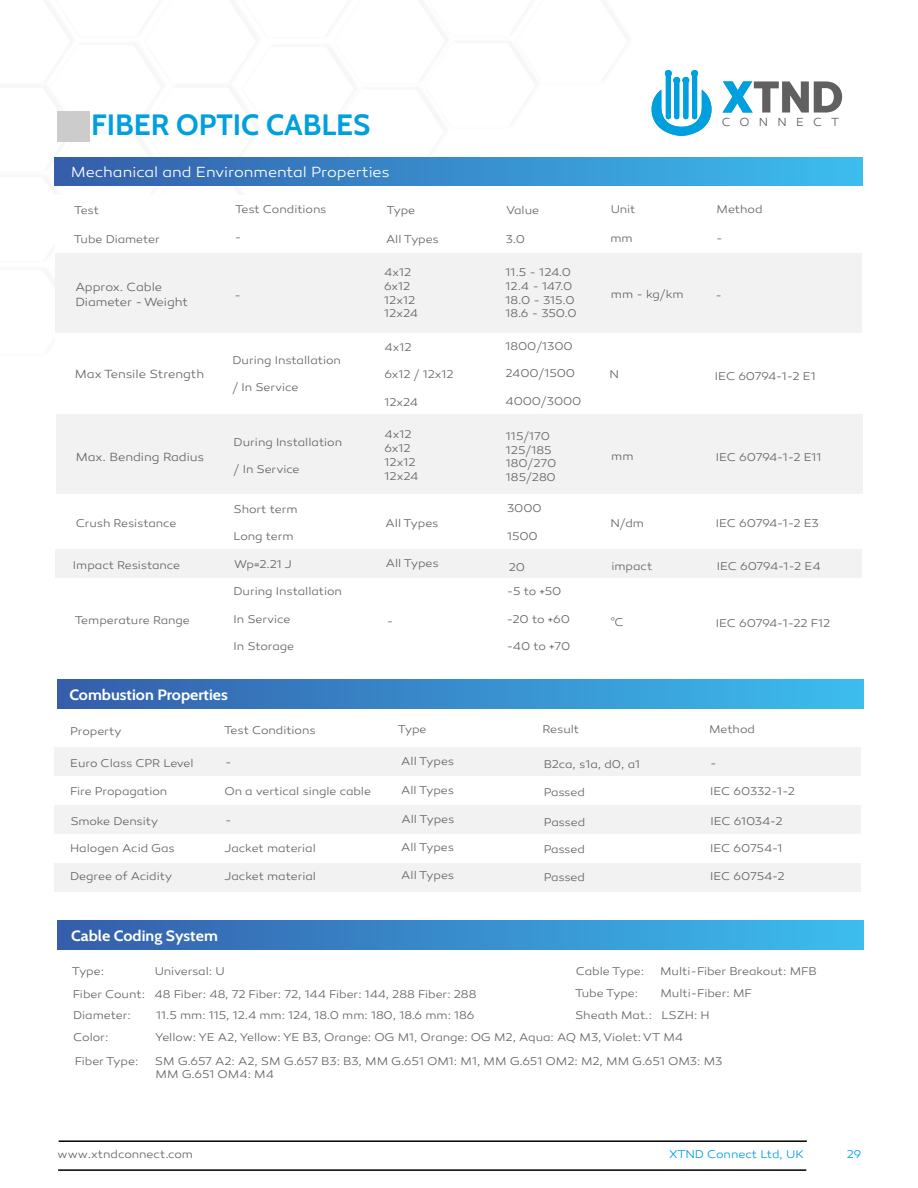
<style>
.page{position:relative;width:918px;height:1188px;background:#fff}
.page>*{position:absolute;margin:0;border:0;box-sizing:border-box;transform-origin:0 0}
.t1{font:29.4px "Cabin";color:#00a0df}
.t2{font:15px "Cabin";color:#fff;scale:1.07 1}
.t3{font:15px "Canaro Light DEMO";letter-spacing:-.005em;color:#fff;scale:1.07 1}
.t4{font:12px/14.4px "Canaro Light DEMO";letter-spacing:-.005em;color:#666;scale:1.07 1}
.t5{font:12px "Canaro Light DEMO";letter-spacing:.77em;color:#606060}
.t6{font:11.4px/13.8px "Canaro Light DEMO";letter-spacing:-.005em;color:#666;scale:1.07 1}
.t7{font:11.4px "Canaro Light DEMO";letter-spacing:-.005em;color:#00a0df;scale:1.07 1}
.t8{font:11.4px "Cabin";color:#666;scale:1.07 1}
.s1{font-family:"Cabin"}
.s2{font-family:"Canaro Light DEMO"}
</style>
<div class="page">
<div style="left:54px;top:157px;width:808px;height:29px;background:linear-gradient(to right,#355daa,#3cbded)"></div>
<div style="left:54px;top:805px;width:807px;height:29px;background:#f2f2f2"></div>
<div style="left:54px;top:863px;width:807px;height:29px;background:#f2f2f2"></div>
<div style="left:57px;top:920px;width:807px;height:29px;background:linear-gradient(to right,#355daa,#3cbdee)"></div>
<div style="left:57px;top:111px;width:33px;height:30px;background:#ccc"></div>
<div style="left:54px;top:747px;width:807px;height:29px;background:#f2f2f2"></div>
<div style="left:56px;top:252px;width:806px;height:81px;background:#f2f2f2"></div>
<hr style="left:59px;top:1140px;width:748px;height:2px;background:#000">
<hr style="left:58px;top:1169px;width:748px;height:2px;background:#000">
<div style="left:56px;top:414px;width:806px;height:82px;background:#f2f2f2"></div>
<div style="left:56px;top:495px;width:806px;height:54px;background:#fff"></div>
<div style="left:55px;top:549px;width:806px;height:29px;background:#f2f2f2"></div>
<svg style="left:723px;top:81px;width:119px;height:32px"></svg>
<svg style="left:651px;top:70px;width:61px;height:66px"></svg>
<div style="left:57px;top:680px;width:806px;height:28px;background:linear-gradient(to right,#355daa,#3cbded)"></div>
<h1 class="t1" style="left:91px;top:102px;width:281px">FIBER OPTIC CABLES</h1>
<h2 class="t3" style="left:71px;top:165px;width:300px">Mechanical and Environmental Properties</h2>
<p class="t6" style="left:74px;top:204px;width:25px">Test</p>
<p class="t6" style="left:235px;top:203px;width:87px">Test Conditions</p>
<p class="t6" style="left:386px;top:204px;width:28px">Type</p>
<p class="t6" style="left:506px;top:204px;width:32px">Value</p>
<p class="t6" style="left:611px;top:203px;width:25px">Unit</p>
<p class="t6" style="left:717px;top:203px;width:45px">Method</p>
<p class="t5" style="left:722px;top:116px;width:119px">CONNECT</p>
<p class="t6" style="left:74px;top:233px;width:82px">Tube Diameter</p>
<p class="t6" style="left:235px;top:231px;width:8px">-</p>
<p class="t6" style="left:386px;top:233px;width:51px">All Types</p>
<p class="t6" style="left:506px;top:233px;width:19px">3.0</p>
<p class="t6" style="left:610px;top:232px;width:22px">mm</p>
<p class="t6" style="left:716px;top:232px;width:8px">-</p>
<p class="t4" style="left:75px;top:281px;width:107px">Approx. Cable<br>Diameter - Weight</p>
<p class="t4" style="left:75px;top:368px;width:122px">Max Tensile Strength</p>
<p class="t6" style="left:384px;top:266px;width:33px">4x12<br>6x12<br>12x12<br>12x24</p>
<p class="t6" style="left:506px;top:266px;width:68px">11.5 - 124.0<br>12.4 - 147.0<br>18.0 - 315.0<br>18.6 - 350.0</p>
<p class="t6" style="left:235px;top:289px;width:8px">-</p>
<p class="t6" style="left:611px;top:288px;width:70px">mm - kg/km</p>
<p class="t6" style="left:716px;top:289px;width:8px">-</p>
<p class="t6" style="left:232px;top:354px;width:103px">During Installation</p>
<p class="t6" style="left:232px;top:381px;width:63px">/ In Service</p>
<p class="t6" style="left:384px;top:341px;width:27px">4x12</p>
<p class="t6" style="left:384px;top:368px;width:66px">6x12 / 12x12</p>
<p class="t6" style="left:384px;top:396px;width:33px">12x24</p>
<p class="t6" style="left:506px;top:340px;width:64px">1800/1300</p>
<p class="t6" style="left:506px;top:367px;width:66px">2400/1500</p>
<p class="t6" style="left:506px;top:395px;width:72px">4000/3000</p>
<p class="t6" style="left:609px;top:368px;width:10px">N</p>
<p class="t6" style="left:715px;top:370px;width:96px">IEC 60794-1-2 E1</p>
<p class="t6" style="left:385px;top:428px;width:33px">4x12<br>6x12<br>12x12<br>12x24</p>
<p class="t6" style="left:506px;top:430px;width:48px">115/170<br>125/185<br>180/270<br>185/280</p>
<p class="t6" style="left:234px;top:436px;width:103px">During Installation</p>
<p class="t6" style="left:234px;top:463px;width:63px">/ In Service</p>
<p class="t4" style="left:76px;top:451px;width:122px">Max. Bending Radius</p>
<p class="t6" style="left:611px;top:450px;width:22px">mm</p>
<p class="t6" style="left:716px;top:451px;width:100px">IEC 60794-1-2 E11</p>
<p class="t6" style="left:76px;top:517px;width:96px">Crush Resistance</p>
<p class="t6" style="left:233px;top:503px;width:61px">Short term</p>
<p class="t6" style="left:233px;top:530px;width:58px">Long term</p>
<p class="t6" style="left:507px;top:502px;width:34px">3000</p>
<p class="t6" style="left:507px;top:530px;width:30px">1500</p>
<p class="t6" style="left:386px;top:517px;width:51px">All Types</p>
<p class="t6" style="left:610px;top:517px;width:33px">N/dm</p>
<p class="t6" style="left:716px;top:517px;width:98px">IEC 60794-1-2 E3</p>
<p class="t6" style="left:73px;top:559px;width:102px">Impact Resistance</p>
<p class="t6" style="left:234px;top:558px;width:55px">Wp<span class="s1">=</span>2.21 J</p>
<p class="t6" style="left:386px;top:557px;width:51px">All Types</p>
<p class="t6" style="left:509px;top:561px;width:17px">20</p>
<p class="t6" style="left:611px;top:560px;width:40px">impact</p>
<p class="t6" style="left:717px;top:560px;width:99px">IEC 60794-1-2 E4</p>
<p class="t6" style="left:75px;top:614px;width:109px">Temperature Range</p>
<p class="t6" style="left:234px;top:585px;width:103px">During Installation</p>
<p class="t6" style="left:234px;top:613px;width:55px">In Service</p>
<p class="t6" style="left:234px;top:640px;width:58px">In Storage</p>
<p class="t6" style="left:507px;top:585px;width:52px">-5 to <span class="s1">+</span>50</p>
<p class="t6" style="left:507px;top:613px;width:60px">-20 to <span class="s1">+</span>60</p>
<p class="t6" style="left:507px;top:640px;width:61px">-40 to <span class="s1">+</span>70</p>
<p class="t8" style="left:611px;top:613px;width:13px">°<span class="s2">C</span></p>
<p class="t6" style="left:387px;top:615px;width:8px">-</p>
<p class="t6" style="left:716px;top:617px;width:108px">IEC 60794-1-22 F12</p>
<h2 class="t2" style="left:69px;top:683px;width:150px">Combustion Properties</h2>
<p class="t6" style="left:70px;top:725px;width:50px">Property</p>
<p class="t6" style="left:224px;top:724px;width:87px">Test Conditions</p>
<p class="t6" style="left:398px;top:723px;width:28px">Type</p>
<p class="t6" style="left:543px;top:723px;width:36px">Result</p>
<p class="t6" style="left:709px;top:723px;width:45px">Method</p>
<p class="t6" style="left:70px;top:757px;width:117px">Euro Class CPR Level</p>
<p class="t6" style="left:225px;top:756px;width:8px">-</p>
<p class="t6" style="left:401px;top:755px;width:51px">All Types</p>
<p class="t6" style="left:544px;top:758px;width:92px">B2ca, s1a, d0, a1</p>
<p class="t6" style="left:710px;top:757px;width:8px">-</p>
<p class="t6" style="left:70px;top:785px;width:92px">Fire Propagation</p>
<p class="t6" style="left:224px;top:785px;width:138px">On a vertical single cable</p>
<p class="t6" style="left:401px;top:784px;width:51px">All Types</p>
<p class="t6" style="left:544px;top:786px;width:40px">Passed</p>
<p class="t6" style="left:710px;top:785px;width:81px">IEC 60332-1-2</p>
<p class="t6" style="left:70px;top:815px;width:84px">Smoke Density</p>
<p class="t6" style="left:401px;top:813px;width:51px">All Types</p>
<p class="t6" style="left:544px;top:816px;width:40px">Passed</p>
<p class="t6" style="left:710px;top:815px;width:69px">IEC 61034-2</p>
<p class="t6" style="left:70px;top:842px;width:99px">Halogen Acid Gas</p>
<p class="t6" style="left:224px;top:842px;width:87px">Jacket material</p>
<p class="t6" style="left:401px;top:841px;width:51px">All Types</p>
<p class="t6" style="left:544px;top:843px;width:40px">Passed</p>
<p class="t6" style="left:710px;top:842px;width:69px">IEC 60754-1</p>
<p class="t6" style="left:70px;top:870px;width:97px">Degree of Acidity</p>
<p class="t6" style="left:225px;top:870px;width:87px">Jacket material</p>
<p class="t6" style="left:401px;top:869px;width:51px">All Types</p>
<p class="t6" style="left:544px;top:871px;width:40px">Passed</p>
<p class="t6" style="left:710px;top:870px;width:71px">IEC 60754-2</p>
<p class="t6" style="left:225px;top:814px;width:8px">-</p>
<h2 class="t2" style="left:71px;top:924px;width:139px">Cable Coding System</h2>
<p class="t6" style="left:72px;top:965px;width:32px">Type:</p>
<p class="t6" style="left:73px;top:961px;width:379px;line-height:22.6px;text-indent:82px">Universal: U<br>Fiber Count: 48 Fiber: 48, 72 Fiber: 72, 144 Fiber: 144, 288 Fiber: 288</p>
<p class="t6" style="left:576px;top:965px;width:65px">Cable Type:</p>
<p class="t6" style="left:660px;top:965px;width:148px">Multi-Fiber Breakout: MFB</p>
<p class="t6" style="left:73px;top:1009px;width:55px">Diameter:</p>
<p class="t6" style="left:156px;top:1009px;width:299px">11.5 mm: 115, 12.4 mm: 124, 18.0 mm: 180, 18.6 mm: 186</p>
<p class="t6" style="left:575px;top:987px;width:60px">Tube Type:</p>
<p class="t6" style="left:575px;top:983px;width:167px;line-height:21.9px;text-indent:85px">Multi-Fiber: MF<br>Sheath Mat.: LSZH: H</p>
<p class="t6" style="left:73px;top:1031px;width:34px">Color:</p>
<p class="t6" style="left:155px;top:1031px;width:495px">Yellow: YE A2, Yellow: YE B3, Orange: OG M1, Orange: OG M2, Aqua: AQ M3, Violet: VT M4</p>
<p class="t6" style="left:75px;top:1055px;width:61px">Fiber Type:</p>
<p class="t6" style="left:155px;top:1055px;width:532px">SM G.657 A2: A2, SM G.657 B3: B3, MM G.651 OM1: M1, MM G.651 OM2: M2, MM G.651 OM3: M3<br>MM G.651 OM4: M4</p>
<p class="t6" style="left:58px;top:1148px;width:128px">www.xtndconnect.com</p>
<p class="t7" style="left:669px;top:1149px;width:127px">XTND Connect Ltd, UK</p>
<p class="t7" style="left:847px;top:1149px;width:15px">29</p>
</div>
